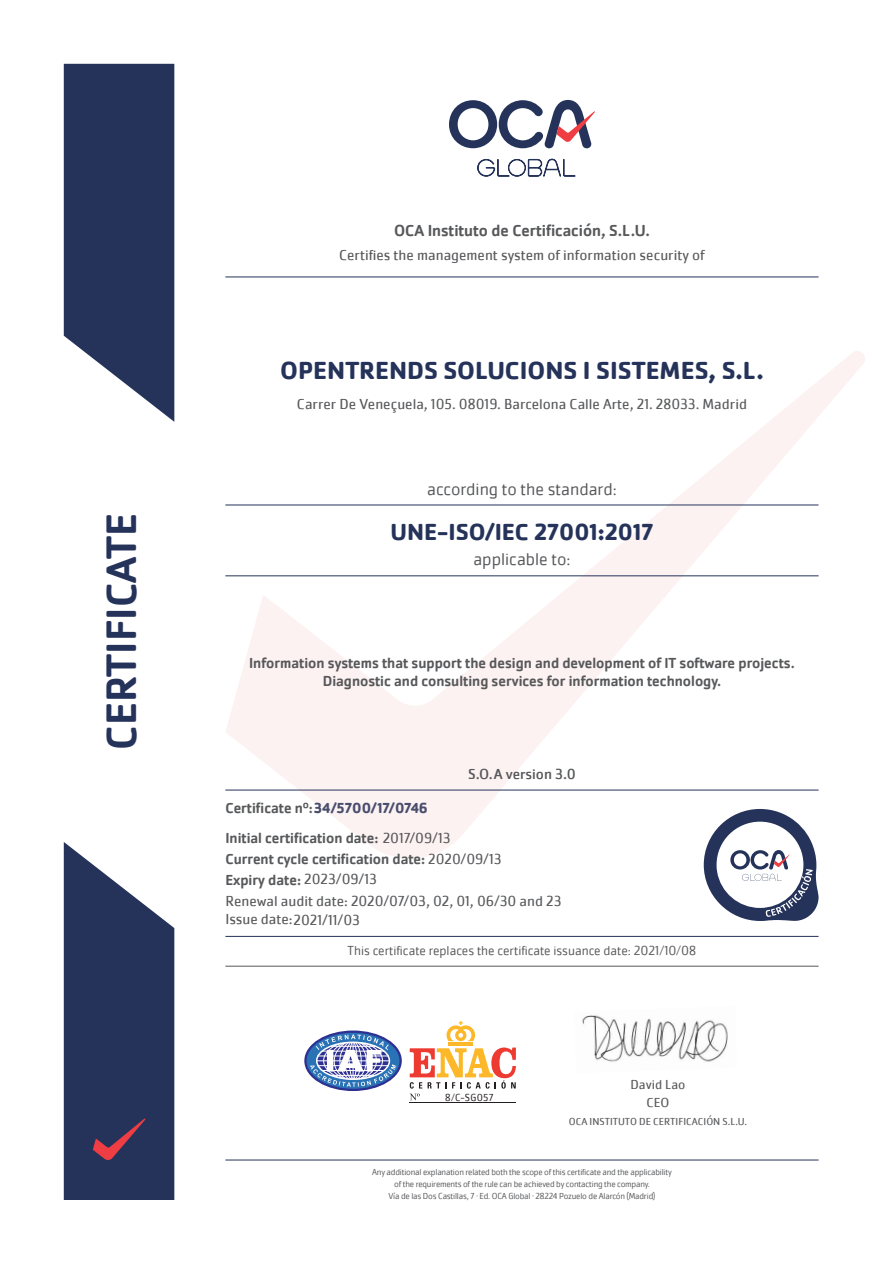
<style>
.page{position:relative;width:893px;height:1263px;background:#fff}
.page>*{position:absolute;margin:0;border:0;box-sizing:border-box;transform-origin:0 0}
.t1{font:500 43.95px "Cachet Pro";color:#25335a}
.t2{font:700 25.5px "Cachet Pro";color:#25335a}
.t3{font:700 24px "Cachet Pro";color:#25335a}
.t4{font:300 18px "Cachet Pro";color:#57585a}
.t5{font:500 16.5px "Cachet Pro";color:#57585a}
.t6{font:500 15px/18px "Cachet Pro";color:#57585a;text-align:center}
.t7{font:15px "Cachet Pro";color:#57585a}
.t8{font:700 15px "Cachet Pro";color:#494e6e}
.t9{font:15px "Cachet Pro";color:#57585a}
.t10{font:300 13.5px "Cachet Pro";color:#57585a}
.t11{font:13.5px "Cachet Pro";color:#57585a}
.t12{font:10.5px "Cachet Pro";color:#57585a}
.t13{font:300 10.5px "Cachet Pro";letter-spacing:.025em;color:#231f20}
.t14{font:300 9px "Cachet Pro";letter-spacing:-.02em;color:#57585a}
.s1{font-weight:500;color:#57585a}
.s2{font-weight:400}
</style>
<div class="page">
<svg style="left:225px;top:351px;width:640px;height:507px"></svg>
<svg style="left:64px;top:64px;width:110px;height:358px;background:#3f4b6d"></svg>
<svg style="left:449px;top:100px;width:146px;height:48px"></svg>
<svg style="left:477px;top:159px;width:99px;height:18px"></svg>
<svg style="left:64px;top:842px;width:110px;height:358px;background:#414b6d"></svg>
<hr style="left:225px;top:1160px;width:594px;height:1px;background:#25335a">
<hr style="left:225px;top:790px;width:594px;height:1px;background:#25335a">
<hr style="left:225px;top:936px;width:594px;height:1px;background:#25335a">
<svg style="left:704px;top:809px;width:115px;height:112px"></svg>
<hr style="left:225px;top:966px;width:594px;height:1px;background:#57585a">
<hr style="left:225px;top:277px;width:594px;height:1px;background:#25335a">
<hr style="left:225px;top:575px;width:594px;height:1px;background:#25335a">
<hr style="left:225px;top:505px;width:594px;height:1px;background:#25335a">
<hr style="left:449px;top:1042px;width:24px;height:4px;background:#fcb828">
<svg style="left:446px;top:1021px;width:29px;height:20px"></svg>
<hr style="left:410px;top:1102px;width:106px;height:1px;background:#231f20">
<svg style="left:410px;top:1047px;width:106px;height:53px"></svg>
<svg style="left:305px;top:1032px;width:96px;height:58px"></svg>
<div style="left:304px;top:1030px;width:98px;height:61px;border:2px solid #2e3092;border-radius:50%"></div>
<svg style="left:310px;top:1034px;width:86px;height:53px"></svg>
<img style="left:582px;top:1015px;width:146px;height:47px">
<p class="t1" style="left:96px;top:750px;width:238px;rotate:-90deg">CERTIFICATE</p>
<p class="t5" style="left:394px;top:221px;width:257px">OCA Instituto de Certificación, S.L.U.</p>
<p class="t7" style="left:339px;top:246px;width:367px">Certifies the management system of information security of</p>
<p class="t2" style="left:280px;top:355px;width:485px">OPENTRENDS SOLUCIONS I SISTEMES, S.L.</p>
<p class="t7" style="left:297px;top:395px;width:452px">Carrer De Veneçuela, 105. 08019. Barcelona Calle Arte, 21. 28033. Madrid</p>
<p class="t4" style="left:427px;top:479px;width:191px">according to the standard:</p>
<p class="t3" style="left:390px;top:517px;width:264px">UNE-ISO/IEC 27001:2017</p>
<p class="t4" style="left:473px;top:549px;width:99px">applicable to:</p>
<p class="t6" style="left:249px;top:655px;width:547px">Information systems that support the design and development of IT software projects.<br>Diagnostic and consulting services for information technology.</p>
<p class="t9" style="left:468px;top:765px;width:109px">S.O.A version 3.0</p>
<p class="t8" style="left:225px;top:798px;width:204px"><span class="s1">Certificate nº:</span>34/5700/17/0746</p>
<p class="t6" style="left:225px;top:829px;width:227px">Initial certification date: <span class="s2">2017/09/13</span></p>
<p class="t6" style="left:225px;top:850px;width:278px">Current cycle certification date: <span class="s2">2020/09/13</span></p>
<p class="t6" style="left:225px;top:871px;width:153px">Expiry date: <span class="s2">2023/09/13</span></p>
<p class="t7" style="left:225px;top:892px;width:338px">Renewal audit date: 2020/07/03, 02, 01, 06/30 and 23</p>
<p class="t7" style="left:225px;top:910px;width:136px">Issue date:2021/11/03</p>
<p class="t10" style="left:348px;top:943px;width:350px">This certificate replaces the certificate issuance date: 2021/10/08</p>
<p class="t13" style="left:445px;top:1091px;width:50px">8/C-SG057</p>
<p class="t11" style="left:630px;top:1076px;width:56px">David Lao</p>
<p class="t12" style="left:569px;top:1115px;width:180px">OCA INSTITUTO DE CERTIFICACIÓN S.L.U.</p>
<p class="t11" style="left:646px;top:1094px;width:24px">CEO</p>
<p class="t14" style="left:372px;top:1166px;width:301px">Any additional explanation related both the scope of this certificate and the applicability</p>
<p class="t14" style="left:394px;top:1178px;width:257px">of the requirements of the rule can be achieved by contacting the company.</p>
<p class="t14" style="left:388px;top:1190px;width:268px">Vía de las Dos Castillas, 7 · Ed. OCA Global · 28224 Pozuelo de Alarcón (Madrid)</p>
</div>
